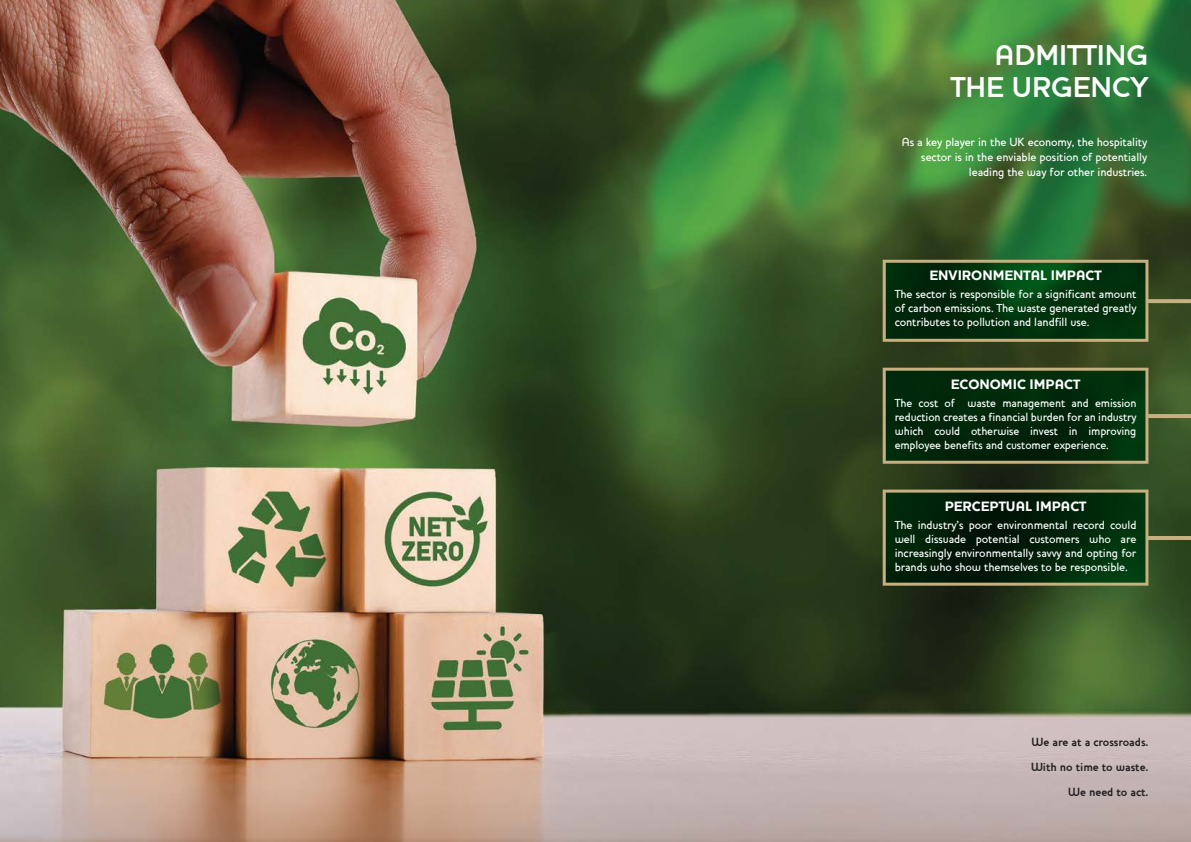
<style>
.page{position:relative;width:1191px;height:842px;background:#fff}
.page>*{position:absolute;margin:0;border:0;box-sizing:border-box;transform-origin:0 0}
.t1{font:700 29px/32px "Houschka";color:#fff;text-align:right}
.t2{font:900 14px "Houschka";color:#fff}
.t3{font:500 12px/14px "Houschka";letter-spacing:-.01em;color:#fff;text-align:justify}
.t4{font:500 12px/14px "Houschka";letter-spacing:-.01em;color:#fff;text-align:justify;scale:.96 1}
.t5{font:700 12px/25px "Houschka";letter-spacing:-.01em;color:#231f20;text-align:right}
</style>
<div class="page">
<img style="left:0;top:0;width:1191px;height:842px">
<svg style="left:882px;top:260px;width:309px;height:82px;background:#183f19"></svg>
<svg style="left:882px;top:368px;width:309px;height:96px;background:#173917"></svg>
<svg style="left:882px;top:490px;width:309px;height:96px;background:#153215"></svg>
<h1 class="t1" style="left:950px;top:39px;width:199px">ADMITTING<br>THE URGENCY</h1>
<p class="t3" style="left:902px;top:134px;width:247px;line-height:15px;text-align:right">As a key player in the UK economy, the hospitality sector is in the enviable position of potentially leading the way for other industries.</p>
<p class="t2" style="left:929px;top:267px;width:173px">ENVIRONMENTAL IMPACT</p>
<p class="t3" style="left:894px;top:287px;width:243px">The sector is responsible for a significant amount of carbon emissions. The waste generated greatly contributes to pollution and landfill use.</p>
<p class="t2" style="left:950px;top:376px;width:131px">ECONOMIC IMPACT</p>
<p class="t4" style="left:894px;top:396px;width:253px">The cost of waste management and emission reduction creates a financial burden for an industry which could otherwise invest in improving employee benefits and customer experience.</p>
<p class="t2" style="left:944px;top:498px;width:143px">PERCEPTUAL IMPACT</p>
<p class="t3" style="left:894px;top:518px;width:243px">The industry’s poor environmental record could well dissuade potential customers who are increasingly environmentally savvy and opting for brands who show themselves to be responsible.</p>
<p class="t5" style="left:1031px;top:729px;width:119px">We are at a crossroads.<br>With no time to waste.<br>We need to act.</p>
</div>
